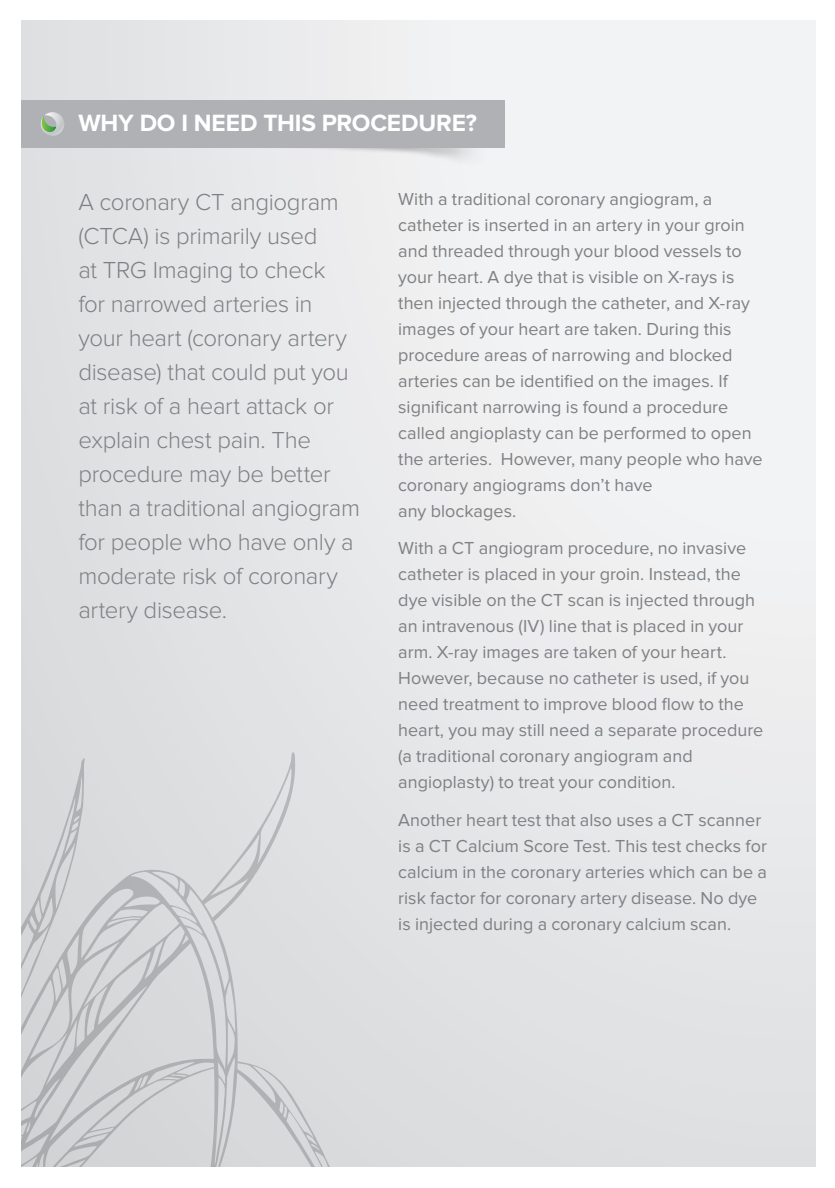
<style>
.page{position:relative;width:835px;height:1188px;background:#fff}
.page>*{position:absolute;margin:0;border:0;box-sizing:border-box;transform-origin:0 0}
.t1{font:700 24.4px "Proxima Nova";letter-spacing:-.005em;color:#fff}
.t2{font:300 24px/34px "Proxima Nova";letter-spacing:-.015em;color:#7e8083}
.t3{font:18px/26px "Proxima Nova";color:#7e8083}
</style>
<div class="page">
<div style="left:22px;top:20px;width:793px;height:1146px;background:#e9eaeb"></div>
<svg style="left:22px;top:606px;width:329px;height:560px;fill:#dbdcde"></svg>
<div style="left:22px;top:100px;width:483px;height:47px;background:#b0b1b5"></div>
<svg style="left:41px;top:112px;width:23px;height:24px"></svg>
<h1 class="t1" style="left:78px;top:112px;width:400px">WHY DO I NEED THIS PROCEDURE?</h1>
<p class="t2" style="left:78px;top:185px;width:283px">A coronary CT angiogram (CTCA) is primarily used<br>at TRG Imaging to check<br>for narrowed arteries in your heart (coronary artery disease) that could put you at risk of a heart attack or explain chest pain. The procedure may be better than a traditional angiogram for people who have only a moderate risk of coronary artery disease.</p>
<p class="t3" style="left:398px;top:186px;width:366px">With a traditional coronary angiogram, a catheter is inserted in an artery in your groin and threaded through your blood vessels to your heart. A dye that is visible on X-rays is then injected through the catheter, and X-ray images of your heart are taken. During this procedure areas of narrowing and blocked arteries can be identified on the images. If significant narrowing is found a procedure called angioplasty can be performed to open the arteries. However, many people who have coronary angiograms don’t have<br>any blockages.</p>
<p class="t3" style="left:398px;top:536px;width:367px">With a CT angiogram procedure, no invasive catheter is placed in your groin. Instead, the dye visible on the CT scan is injected through an intravenous (IV) line that is placed in your arm. X-ray images are taken of your heart.<br>However, because no catheter is used, if you need treatment to improve blood flow to the heart, you may still need a separate procedure (a traditional coronary angiogram and angioplasty) to treat your condition.</p>
<p class="t3" style="left:398px;top:807px;width:370px">Another heart test that also uses a CT scanner is a CT Calcium Score Test. This test checks for calcium in the coronary arteries which can be a risk factor for coronary artery disease. No dye is injected during a coronary calcium scan.</p>
</div>
